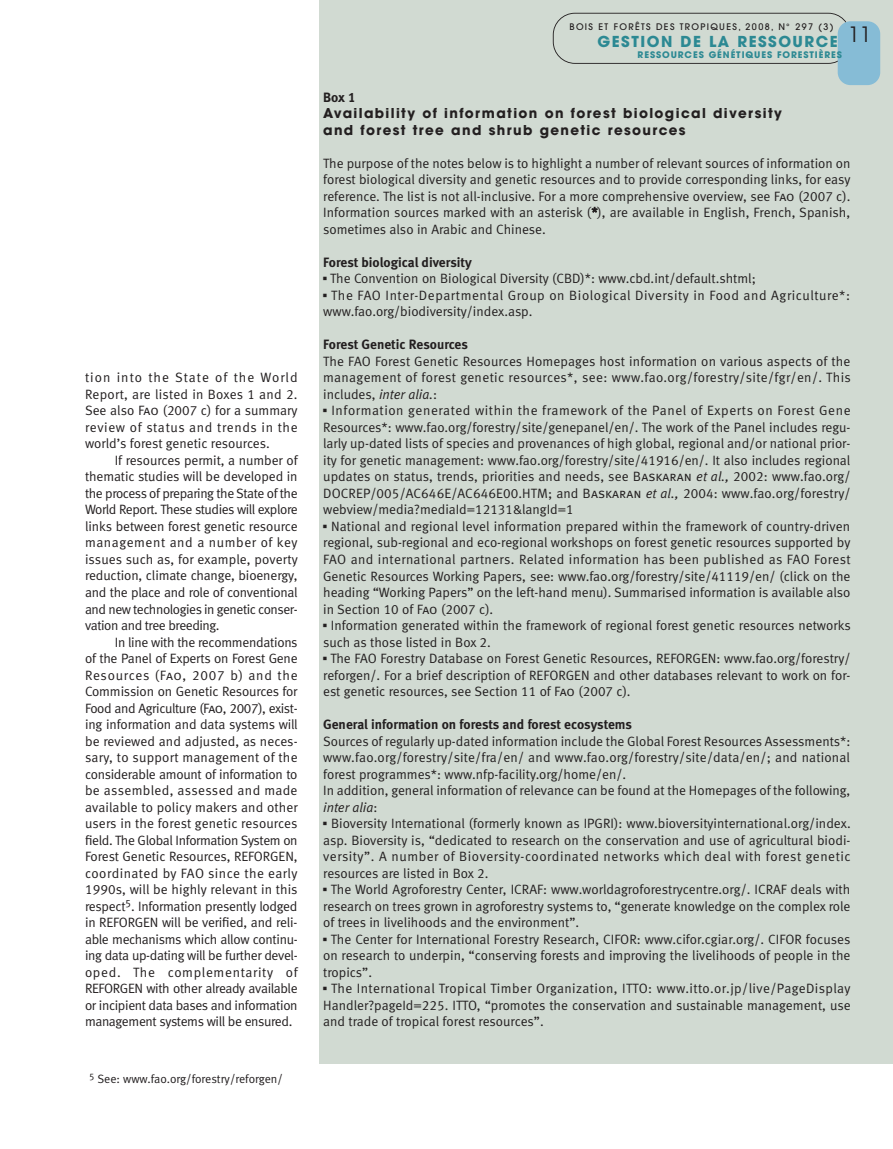
<style>
.page{position:relative;width:893px;height:1149px;background:#fff}
.page>*{position:absolute;margin:0;border:0;box-sizing:border-box;transform-origin:0 0}
.t1{font:700 15px "Avant Garde";letter-spacing:.1em;color:#2c8993}
.t2{font:13.5px/16.5px "Meta Normal LF";color:#231f20;text-align:justify}
.t3{font:13.5px/16.5px "Meta Normal LF";letter-spacing:.04em;color:#231f20}
.t4{font:13.5px "Meta Bold LF";color:#231f20}
.t5{font:700 13.5px/16.5px "Avant Garde";letter-spacing:.1em;color:#231f20}
.t6{font:12px "Meta Normal LF";color:#231f20}
.t7{font:500 9px "Avant Garde";letter-spacing:.15em;color:#231f20}
.t8{font:700 9px "Avant Garde";letter-spacing:.1em;color:#2c8993}
.s1{font-family:"Meta Normal LF Caps"}
.s2{font-family:"Universal Newswith Comm Pi"}
.s3{font-style:italic}
</style>
<div class="page">
<div style="left:319px;top:0;width:574px;height:1063px;background:#d1dad2"></div>
<svg style="left:553px;top:13px;width:294px;height:51px"></svg>
<div style="left:838px;top:21px;width:42px;height:64px;background:#86bcd6;border-radius:13px"></div>
<p class="t2" style="left:85px;top:370px;width:214px">tion into the State of the World Report, are listed in Boxes 1 and 2.<br>See also <span class="s1">Fao</span> (2007 c) for a summary review of status and trends in the world’s forest genetic resources.</p>
<p class="t2" style="left:85px;top:453px;width:214px;text-indent:30px">If resources permit, a number of thematic studies will be developed in the process of preparing the State of the World Report. These studies will explore links between forest genetic resource management and a number of key issues such as, for example, poverty reduction, climate change, bioenergy, and the place and role of conventional and new technologies in genetic conser&shy;vation and tree breeding.</p>
<p class="t2" style="left:85px;top:634px;width:214px;text-indent:30px">In line with the recommendations of the Panel of Experts on Forest Gene Resources (<span class="s1">Fao,</span> 2007 b) and the Commission on Genetic Resources for Food and Agriculture (<span class="s1">Fao,</span> 2007), exist&shy;ing information and data systems will be reviewed and adjusted, as neces&shy;sary, to support management of the considerable amount of information to be assembled, assessed and made available to policy makers and other users in the forest genetic resources field. The Global Information System on Forest Genetic Resources, REFORGEN, coordinated by FAO since the early 1990s, will be highly relevant in this respect<sup>5</sup>. Information presently lodged in REFORGEN will be verified, and reli&shy;able mechanisms which allow continu&shy;ing data up-dating will be further devel&shy;oped. The complementarity of REFORGEN with other already available or incipient data bases and information management systems will be ensured.</p>
<p class="t6" style="left:89px;top:1074px;width:195px"><sup>5</sup> See: www.fao.org/forestry/reforgen/</p>
<p class="t7" style="left:569px;top:23px;width:266px">BOIS ET FORÊTS DES TROPIQUES, 2008, N° 297 (3)</p>
<p class="t1" style="left:598px;top:36px;width:275px">GESTION DE LA RESSOURCE <sup>11</sup></p>
<p class="t8" style="left:638px;top:51px;width:206px">RESSOURCES GÉNÉTIQUES FORESTIÈRES</p>
<p class="t4" style="left:323px;top:92px;width:34px">Box 1</p>
<p class="t5" style="left:323px;top:107px;width:460px">Availability of information on forest biological diversity and forest tree and shrub genetic resources</p>
<p class="t2" style="left:323px;top:156px;width:529px">The purpose of the notes below is to highlight a number of relevant sources of information on forest biological diversity and genetic resources and to provide corresponding links, for easy reference. The list is not all-inclusive. For a more comprehensive overview, see <span class="s1">Fao</span> (2007 c).<br>Information sources marked with an asterisk (*), are available in English, French, Spanish, sometimes also in Arabic and Chinese.</p>
<p class="t4" style="left:323px;top:257px;width:150px">Forest biological diversity</p>
<p class="t2" style="left:323px;top:271px;width:434px"><span class="s2">▪</span> The Convention on Biological Diversity (CBD)*: www.cbd.int/default.shtml;</p>
<p class="t3" style="left:323px;top:288px;width:528px"><span class="s2">▪</span> The FAO Inter-Departmental Group on Biological Diversity in Food and Agriculture*: www.fao.org/biodiversity/index.asp.</p>
<p class="t4" style="left:323px;top:340px;width:146px">Forest Genetic Resources</p>
<p class="t2" style="left:323px;top:354px;width:529px">The FAO Forest Genetic Resources Homepages host information on various aspects of the management of forest genetic resources*, see: www.fao.org/forestry/site/fgr/en/. This includes, <span class="s3">inter alia.</span>:</p>
<p class="t2" style="left:323px;top:403px;width:529px"><span class="s2">▪</span> Information generated within the framework of the Panel of Experts on Forest Gene Resources*: www.fao.org/forestry/site/genepanel/en/. The work of the Panel includes regu&shy;larly up-dated lists of species and provenances of high global, regional and/or national prior&shy;ity for genetic management: www.fao.org/forestry/site/41916/en/. It also includes regional updates on status, trends, priorities and needs, see <span class="s1">Baskaran</span> <span class="s3">et al.,</span> 2002: www.fao.org/ DOCREP/005/AC646E/AC646E00.HTM; and <span class="s1">Baskaran</span> <span class="s3">et al.,</span> 2004: www.fao.org/forestry/ webview/media?mediaId=12131&amp;langId=1</p>
<p class="t2" style="left:323px;top:519px;width:529px"><span class="s2">▪</span> National and regional level information prepared within the framework of country-driven regional, sub-regional and eco-regional workshops on forest genetic resources supported by FAO and international partners. Related information has been published as FAO Forest Genetic Resources Working Papers, see: www.fao.org/forestry/site/41119/en/ (click on the heading “Working Papers” on the left-hand menu). Summarised information is available also in Section 10 of <span class="s1">Fao</span> (2007 c).</p>
<p class="t2" style="left:323px;top:618px;width:529px"><span class="s2">▪</span> Information generated within the framework of regional forest genetic resources networks such as those listed in Box 2.</p>
<p class="t2" style="left:323px;top:651px;width:529px"><span class="s2">▪</span> The FAO Forestry Database on Forest Genetic Resources, REFORGEN: www.fao.org/forestry/ reforgen/. For a brief description of REFORGEN and other databases relevant to work on for&shy;est genetic resources, see Section 11 of <span class="s1">Fao</span> (2007 c).</p>
<p class="t4" style="left:323px;top:719px;width:310px">General information on forests and forest ecosystems</p>
<p class="t2" style="left:323px;top:733px;width:529px;text-align:left">Sources of regularly up-dated information include the Global Forest Resources Assessments*: www.fao.org/forestry/site/fra/en/ and www.fao.org/forestry/site/data/en/; and national forest programmes*: www.nfp-facility.org/home/en/.<br>In addition, general information of relevance can be found at the Homepages of the following, <span class="s3">inter alia</span>:</p>
<p class="t2" style="left:323px;top:816px;width:529px"><span class="s2">▪</span> Bioversity International (formerly known as IPGRI): www.bioversityinternational.org/index. asp. Bioversity is, “dedicated to research on the conservation and use of agricultural biodi&shy;versity”. A number of Bioversity-coordinated networks which deal with forest genetic resources are listed in Box 2.</p>
<p class="t2" style="left:323px;top:882px;width:529px"><span class="s2">▪</span> The World Agroforestry Center, ICRAF: www.worldagroforestrycentre.org/. ICRAF deals with research on trees grown in agroforestry systems to, “generate knowledge on the complex role of trees in livelihoods and the environment”.</p>
<p class="t2" style="left:323px;top:931px;width:529px"><span class="s2">▪</span> The Center for International Forestry Research, CIFOR: www.cifor.cgiar.org/. CIFOR focuses on research to underpin, “conserving forests and improving the livelihoods of people in the tropics”.</p>
<p class="t2" style="left:323px;top:981px;width:529px"><span class="s2">▪</span> The International Tropical Timber Organization, ITTO: www.itto.or.jp/live/PageDisplay Handler?pageId=225. ITTO, “promotes the conservation and sustainable management, use and trade of tropical forest resources”.</p>
</div>
